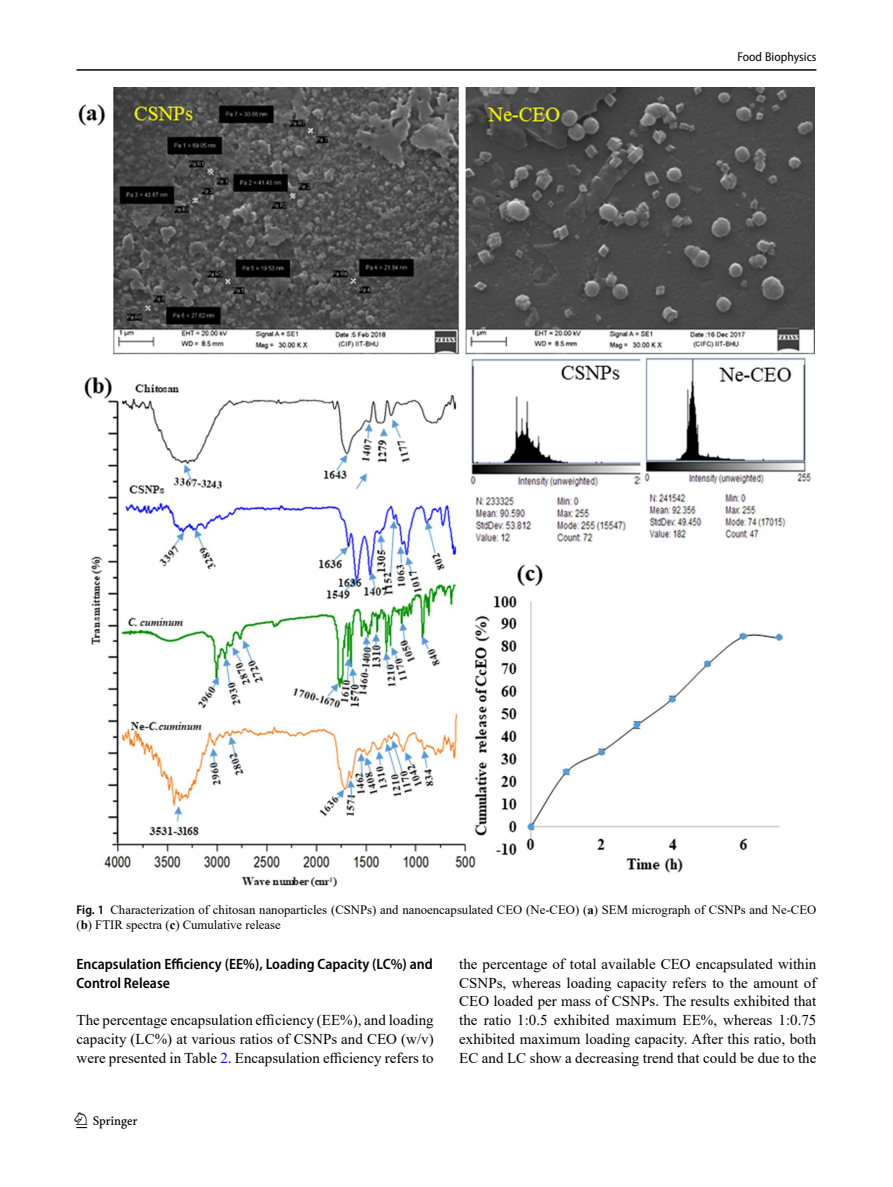
<style>
.page{position:relative;width:893px;height:1187px;background:#fff}
.page>*{position:absolute;margin:0;border:0;box-sizing:border-box;transform-origin:0 0}
.t1{font:22.5px "Springnew";color:#000}
.Body_Text{font:15px/18.8px "Times New Roman";color:#000;text-align:justify}
.Head_3{font:600 semi-condensed 15px/18.8px "Myriad Pro";color:#000}
.Figure_Caption{font:12.75px/15px "Times New Roman";color:#000}
.t2{font:semi-condensed 12.75px "Myriad Pro";color:#000}
.s1{font-family:"Myriad Pro";font-weight:600;font-stretch:semi-condensed}
.s2{font-weight:700}
.s3{color:#00f}
</style>
<div class="page">
<hr style="left:77px;top:69px;width:739px;height:2px;background:#000">
<img style="left:79px;top:87px;width:735px;height:798px">
<p class="t2" style="left:737px;top:49px;width:81px">Food Biophysics</p>
<p class="Figure_Caption" style="left:77px;top:901px;width:741px"><span class="s1">Fig. 1</span> Characterization of chitosan nanoparticles (CSNPs) and nanoencapsulated CEO (Ne-CEO) (<span class="s2">a</span>) SEM micrograph of CSNPs and Ne-CEO (<span class="s2">b</span>) FTIR spectra (<span class="s2">c</span>) Cumulative release</p>
<p class="Head_3" style="left:77px;top:954px;width:358px">Encapsulation Efficiency (EE%), Loading Capacity (LC%) and<br>Control Release</p>
<p class="Body_Text" style="left:77px;top:1010px;width:359px">The percentage encapsulation efficiency (EE%), and loading capacity (LC%) at various ratios of CSNPs and CEO (w/v) were presented in Table <span class="s3">2</span>. Encapsulation efficiency refers to</p>
<h1 class="t1" style="left:77px;top:1107px;width:63px">1 3</h1>
<p class="Body_Text" style="left:459px;top:953px;width:359px">the percentage of total available CEO encapsulated within CSNPs, whereas loading capacity refers to the amount of CEO loaded per mass of CSNPs. The results exhibited that the ratio 1:0.5 exhibited maximum EE%, whereas 1:0.75 exhibited maximum loading capacity. After this ratio, both EC and LC show a decreasing trend that could be due to the</p>
</div>
